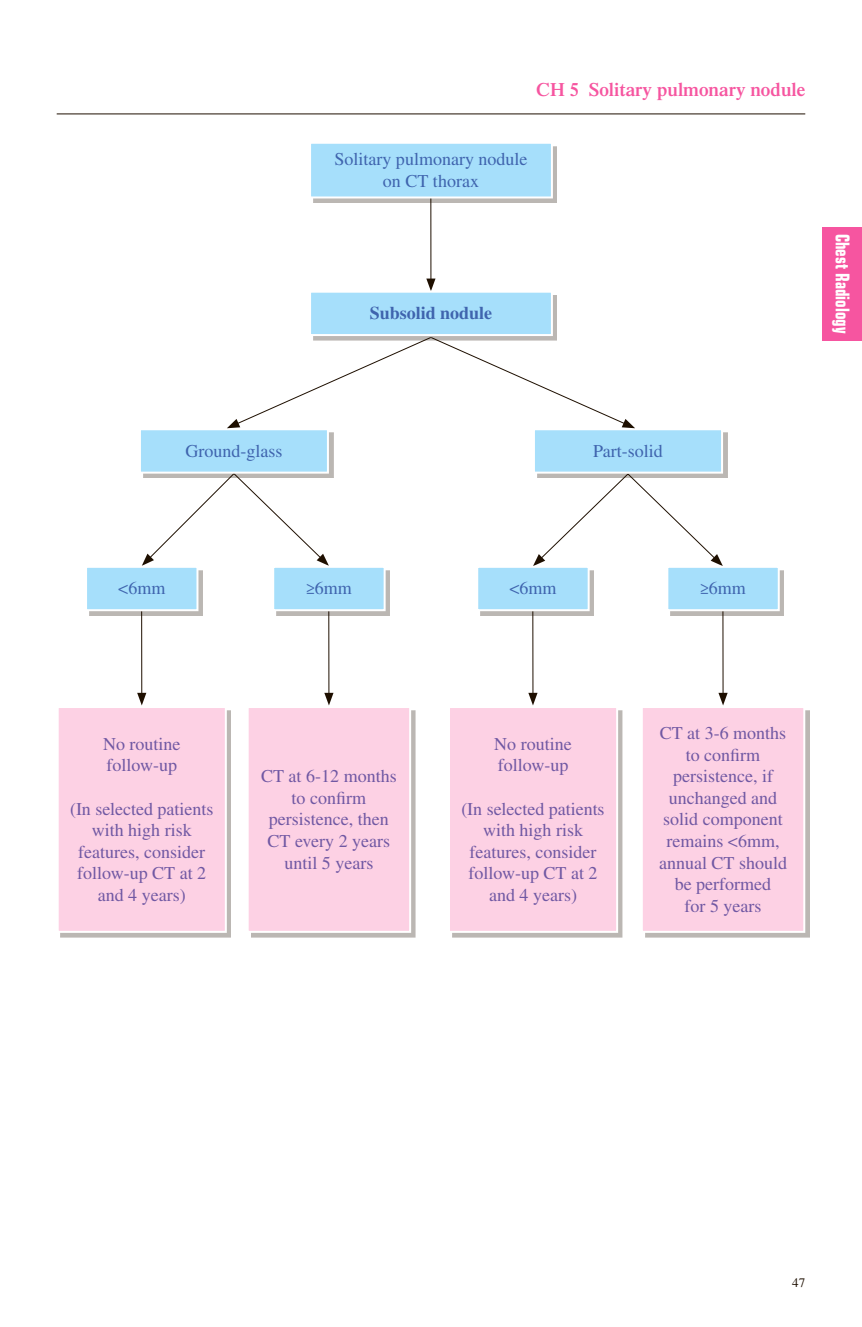
<style>
.page{position:relative;width:862px;height:1327px;background:#fff}
.page>*{position:absolute;margin:0;border:0;box-sizing:border-box;transform-origin:0 0}
.t1{font:600 19px "Times LT Std";color:#f655a0}
.t2{font:700 condensed 19px "Eurostile LT Std";color:#fff;scale:.85 1}
.t3{font:18px/21.6px "Times LT Std";color:#7058a3;text-align:center}
.t4{font:18px/21.6px "Times LT Std";color:#3f64ae;text-align:center}
.t5{font:700 18px "Times LT Std";color:#3f64ae}
.t6{font:13px "Times LT Std";color:#1e0f00}
</style>
<div class="page">
<hr style="left:57px;top:113px;width:748px;height:1px;background:#1e0f00">
<div style="left:822px;top:227px;width:40px;height:113px;background:#f655a0"></div>
<hr style="left:430px;top:194px;width:1px;height:88px;background:#1e0f00">
<svg style="left:426px;top:278px;width:9px;height:13px"></svg>
<div style="left:313px;top:146px;width:244px;height:57px;background:#1e0f00;opacity:.3"></div>
<div style="left:310px;top:143px;width:242px;height:54px;background:#a6dffb"></div>
<div style="left:309px;top:142px;width:244px;height:56px;border:2px solid #fff"></div>
<div style="left:310px;top:292px;width:242px;height:43px;background:#a6dffb"></div>
<div style="left:309px;top:291px;width:244px;height:45px;border:2px solid #fff"></div>
<hr style="left:141px;top:611px;width:1px;height:85px;background:#1e0f00">
<svg style="left:137px;top:693px;width:9px;height:12px"></svg>
<svg style="left:142px;top:478px;width:187px;height:88px"></svg>
<svg style="left:533px;top:478px;width:190px;height:88px"></svg>
<hr style="left:328px;top:611px;width:1px;height:85px;background:#1e0f00">
<svg style="left:324px;top:693px;width:9px;height:12px"></svg>
<hr style="left:532px;top:611px;width:1px;height:85px;background:#1e0f00">
<svg style="left:528px;top:693px;width:9px;height:12px"></svg>
<hr style="left:722px;top:611px;width:1px;height:85px;background:#1e0f00">
<svg style="left:718px;top:693px;width:9px;height:12px"></svg>
<div style="left:143px;top:432px;width:190px;height:46px;background:#1e0f00;opacity:.3"></div>
<div style="left:140px;top:429px;width:188px;height:43px;background:#a6dffb"></div>
<div style="left:139px;top:428px;width:190px;height:45px;border:2px solid #fff"></div>
<div style="left:537px;top:432px;width:190px;height:46px;background:#1e0f00;opacity:.3"></div>
<div style="left:534px;top:429px;width:188px;height:43px;background:#a6dffb"></div>
<div style="left:533px;top:428px;width:190px;height:45px;border:2px solid #fff"></div>
<div style="left:89px;top:570px;width:114px;height:45px;background:#1e0f00;opacity:.3"></div>
<div style="left:86px;top:567px;width:111px;height:43px;background:#a6dffb"></div>
<div style="left:85px;top:566px;width:113px;height:45px;border:2px solid #fff"></div>
<div style="left:480px;top:570px;width:114px;height:45px;background:#1e0f00;opacity:.3"></div>
<div style="left:477px;top:567px;width:111px;height:43px;background:#a6dffb"></div>
<div style="left:476px;top:566px;width:113px;height:45px;border:2px solid #fff"></div>
<div style="left:276px;top:570px;width:114px;height:45px;background:#1e0f00;opacity:.3"></div>
<div style="left:273px;top:567px;width:112px;height:43px;background:#a6dffb"></div>
<div style="left:272px;top:566px;width:114px;height:45px;border:2px solid #fff"></div>
<div style="left:670px;top:570px;width:114px;height:45px;background:#1e0f00;opacity:.3"></div>
<div style="left:667px;top:567px;width:112px;height:43px;background:#a6dffb"></div>
<div style="left:666px;top:566px;width:114px;height:45px;border:2px solid #fff"></div>
<div style="left:61px;top:710px;width:170px;height:227px;background:#bbb7b3"></div>
<div style="left:58px;top:707px;width:168px;height:225px;background:#fdd1e4"></div>
<div style="left:57px;top:706px;width:170px;height:227px;border:2px solid #fff"></div>
<div style="left:251px;top:710px;width:164px;height:227px;background:#bbb7b3"></div>
<div style="left:248px;top:707px;width:162px;height:225px;background:#fdd1e4"></div>
<div style="left:247px;top:706px;width:164px;height:227px;border:2px solid #fff"></div>
<div style="left:645px;top:710px;width:164px;height:227px;background:#1e0f00;opacity:.3"></div>
<div style="left:642px;top:707px;width:162px;height:225px;background:#fdd1e4"></div>
<div style="left:641px;top:706px;width:164px;height:227px;border:2px solid #fff"></div>
<div style="left:452px;top:710px;width:170px;height:227px;background:#bbb7b3"></div>
<div style="left:449px;top:707px;width:168px;height:225px;background:#fdd1e4"></div>
<div style="left:448px;top:706px;width:170px;height:227px;border:2px solid #fff"></div>
<svg style="left:227px;top:336px;width:408px;height:92px"></svg>
<p class="t1" style="left:536px;top:78px;width:270px">CH 5 Solitary pulmonary nodule</p>
<p class="t4" style="left:334px;top:148px;width:194px">Solitary pulmonary nodule on CT thorax</p>
<p class="t5" style="left:370px;top:302px;width:124px">Subsolid nodule</p>
<p class="t2" style="left:854px;top:234px;width:118px;rotate:90deg">Chest Radiology</p>
<p class="t4" style="left:185px;top:440px;width:98px">Ground-glass</p>
<p class="t4" style="left:593px;top:440px;width:71px">Part-solid</p>
<p class="t4" style="left:118px;top:577px;width:49px">&lt;6mm</p>
<p class="t4" style="left:306px;top:577px;width:47px">≥6mm</p>
<p class="t4" style="left:509px;top:577px;width:49px">&lt;6mm</p>
<p class="t4" style="left:700px;top:577px;width:47px">≥6mm</p>
<p class="t3" style="left:103px;top:733px;width:79px;text-align:left">No routine follow-up</p>
<p class="t3" style="left:70px;top:797px;width:145px">(In selected patients with high risk features, consider follow-up CT at 2 and 4 years)</p>
<p class="t3" style="left:261px;top:765px;width:137px">CT at 6-12 months to confirm persistence, then<br>CT every 2 years until 5 years</p>
<p class="t3" style="left:494px;top:733px;width:79px;text-align:left">No routine follow-up</p>
<p class="t3" style="left:461px;top:797px;width:145px">(In selected patients with high risk features, consider follow-up CT at 2 and 4 years)</p>
<p class="t3" style="left:659px;top:722px;width:129px">CT at 3-6 months to confirm persistence, if unchanged and solid component remains &lt;6mm, annual CT should be performed<br>for 5 years</p>
<p class="t6" style="left:792px;top:1275px;width:14px">47</p>
</div>
